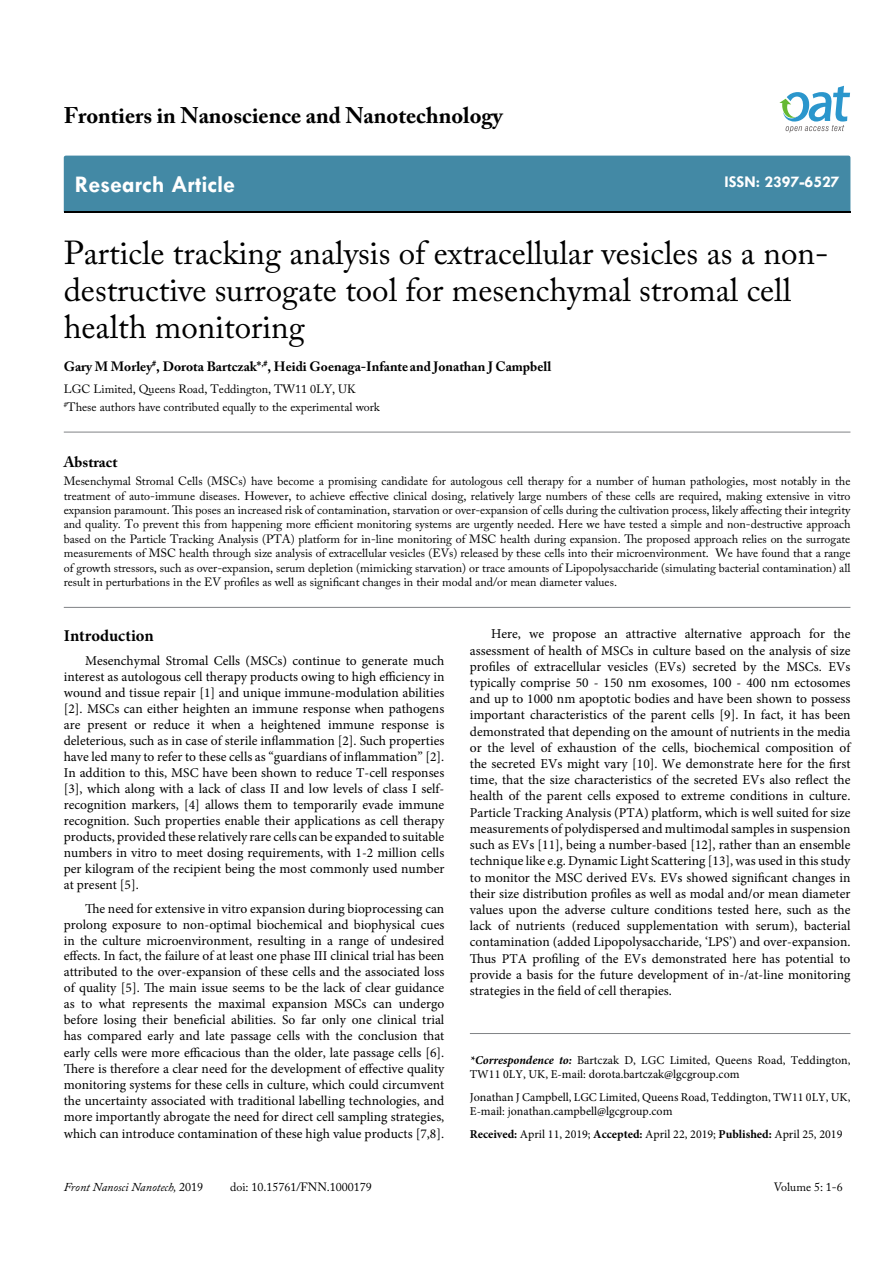
<style>
.page{position:relative;width:893px;height:1263px;background:#fff}
.page>*{position:absolute;margin:0;border:0;box-sizing:border-box;transform-origin:0 0}
.t1{font:33px/37.5px "Adobe Caslon Pro";color:#000}
.t2{font:700 24px "Tw Cen";color:#fff}
.t3{font:700 22.5px "Adobe Caslon Pro";color:#000}
.t4{font:700 16.5px "Tw Cen";color:#fff}
.t5{font:700 16.5px "Minion Pro";letter-spacing:-.005em;color:#000}
.t6{font:700 15px "Adobe Caslon Pro";color:#000}
.t7{font:13.5px/16.2px "Minion Pro";color:#000;text-align:justify}
.t8{font:700 13.5px "Adobe Caslon Pro";color:#000}
.t9{font:12px/14.4px "Adobe Caslon Pro";color:#000}
.t10{font:12px/14.4px "Minion Pro";color:#000}
.t11{font:italic 12px "Adobe Caslon Pro";color:#000}
.s1{font-weight:700;font-style:italic}
.s2{font-weight:700}
.s3{font-style:normal}
</style>
<div class="page">
<div style="left:64px;top:156px;width:786px;height:56px;background:#4389a5"></div>
<svg style="left:779px;top:86px;width:71px;height:47px"></svg>
<hr style="left:64px;top:432px;width:786px;height:1px;background:#808285">
<hr style="left:64px;top:607px;width:786px;height:1px;background:#808285">
<hr style="left:470px;top:1033px;width:380px;height:1px;background:#808285">
<h3 class="t3" style="left:64px;top:102px;width:440px">Frontiers in Nanoscience and Nanotechnology</h3>
<h2 class="t2" style="left:75px;top:170px;width:162px">Research Article</h2>
<p class="t4" style="left:724px;top:172px;width:117px">ISSN: 2397-6527</p>
<h1 class="t1" style="left:64px;top:233px;width:766px">Particle tracking analysis of extracellular vesicles as a non&shy;destructive surrogate tool for mesenchymal stromal cell health monitoring</h1>
<p class="t8" style="left:64px;top:358px;width:489px">Gary M Morley<sup>#</sup>, Dorota Bartczak*<sup>,#</sup>, Heidi Goenaga-Infante and Jonathan J Campbell</p>
<p class="t9" style="left:64px;top:380px;width:318px;line-height:18px">LGC Limited, Queens Road, Teddington, TW11 0LY, UK <sup>#</sup>These authors have contributed equally to the experimental work</p>
<p class="t6" style="left:64px;top:453px;width:55px">Abstract</p>
<p class="t9" style="left:64px;top:474px;width:788px;text-align:justify">Mesenchymal Stromal Cells (MSCs) have become a promising candidate for autologous cell therapy for a number of human pathologies, most notably in the treatment of auto-immune diseases. However, to achieve effective clinical dosing, relatively large numbers of these cells are required, making extensive in vitro expansion paramount. This poses an increased risk of contamination, starvation or over-expansion of cells during the cultivation process, likely affecting their integrity and quality. To prevent this from happening more efficient monitoring systems are urgently needed. Here we have tested a simple and non-destructive approach based on the Particle Tracking Analysis (PTA) platform for in-line monitoring of MSC health during expansion. The proposed approach relies on the surrogate measurements of MSC health through size analysis of extracellular vesicles (EVs) released by these cells into their microenvironment. We have found that a range of growth stressors, such as over-expansion, serum depletion (mimicking starvation) or trace amounts of Lipopolysaccharide (simulating bacterial contamination) all result in perturbations in the EV profiles as well as significant changes in their modal and/or mean diameter values.</p>
<p class="t5" style="left:64px;top:624px;width:91px">Introduction</p>
<p class="t7" style="left:64px;top:653px;width:382px;text-indent:21px">Mesenchymal Stromal Cells (MSCs) continue to generate much interest as autologous cell therapy products owing to high efficiency in wound and tissue repair [1] and unique immune-modulation abilities [2]. MSCs can either heighten an immune response when pathogens are present or reduce it when a heightened immune response is deleterious, such as in case of sterile inflammation [2]. Such properties have led many to refer to these cells as “guardians of inflammation” [2].<br>In addition to this, MSC have been shown to reduce T-cell responses [3], which along with a lack of class II and low levels of class I self&shy;recognition markers, [4] allows them to temporarily evade immune recognition. Such properties enable their applications as cell therapy products, provided these relatively rare cells can be expanded to suitable numbers in vitro to meet dosing requirements, with 1-2 million cells per kilogram of the recipient being the most commonly used number at present [5].</p>
<p class="t7" style="left:64px;top:901px;width:382px;text-indent:21px">The need for extensive in vitro expansion during bioprocessing can prolong exposure to non-optimal biochemical and biophysical cues in the culture microenvironment, resulting in a range of undesired effects. In fact, the failure of at least one phase III clinical trial has been attributed to the over-expansion of these cells and the associated loss of quality [5]. The main issue seems to be the lack of clear guidance as to what represents the maximal expansion MSCs can undergo before losing their beneficial abilities. So far only one clinical trial has compared early and late passage cells with the conclusion that early cells were more efficacious than the older, late passage cells [6].<br>There is therefore a clear need for the development of effective quality monitoring systems for these cells in culture, which could circumvent the uncertainty associated with traditional labelling technologies, and more importantly abrogate the need for direct cell sampling strategies, which can introduce contamination of these high value products [7,8].</p>
<p class="t7" style="left:470px;top:626px;width:382px;text-indent:21px">Here, we propose an attractive alternative approach for the assessment of health of MSCs in culture based on the analysis of size profiles of extracellular vesicles (EVs) secreted by the MSCs. EVs typically comprise 50 - 150 nm exosomes, 100 - 400 nm ectosomes and up to 1000 nm apoptotic bodies and have been shown to possess important characteristics of the parent cells [9]. In fact, it has been demonstrated that depending on the amount of nutrients in the media or the level of exhaustion of the cells, biochemical composition of the secreted EVs might vary [10]. We demonstrate here for the first time, that the size characteristics of the secreted EVs also reflect the health of the parent cells exposed to extreme conditions in culture.<br>Particle Tracking Analysis (PTA) platform, which is well suited for size measurements of polydispersed and multimodal samples in suspension such as EVs [11], being a number-based [12], rather than an ensemble technique like e.g. Dynamic Light Scattering [13], was used in this study to monitor the MSC derived EVs. EVs showed significant changes in their size distribution profiles as well as modal and/or mean diameter values upon the adverse culture conditions tested here, such as the lack of nutrients (reduced supplementation with serum), bacterial contamination (added Lipopolysaccharide, ‘LPS’) and over-expansion.<br>Thus PTA profiling of the EVs demonstrated here has potential to provide a basis for the future development of in-/at-line monitoring strategies in the field of cell therapies.</p>
<p class="t10" style="left:470px;top:1052px;width:382px"><span class="s1">*Correspondence to:</span> Bartczak D, LGC Limited, Queens Road, Teddington,<br>TW11 0LY, UK, E-mail: dorota.bartczak@lgcgroup.com</p>
<p class="t10" style="left:470px;top:1090px;width:382px">Jonathan J Campbell, LGC Limited, Queens Road, Teddington, TW11 0LY, UK,<br>E-mail: jonathan.campbell@lgcgroup.com</p>
<p class="t10" style="left:470px;top:1127px;width:374px"><span class="s2">Received:</span> April 11, 2019; <span class="s2">Accepted:</span> April 22, 2019; <span class="s2">Published:</span> April 25, 2019</p>
<p class="t11" style="left:64px;top:1180px;width:141px">Front Nanosci Nanotech, <span class="s3">2019</span></p>
<p class="t9" style="left:230px;top:1180px;width:143px">doi: 10.15761/FNN.1000179</p>
<p class="t9" style="left:774px;top:1180px;width:71px">Volume 5: 1-6</p>
</div>
